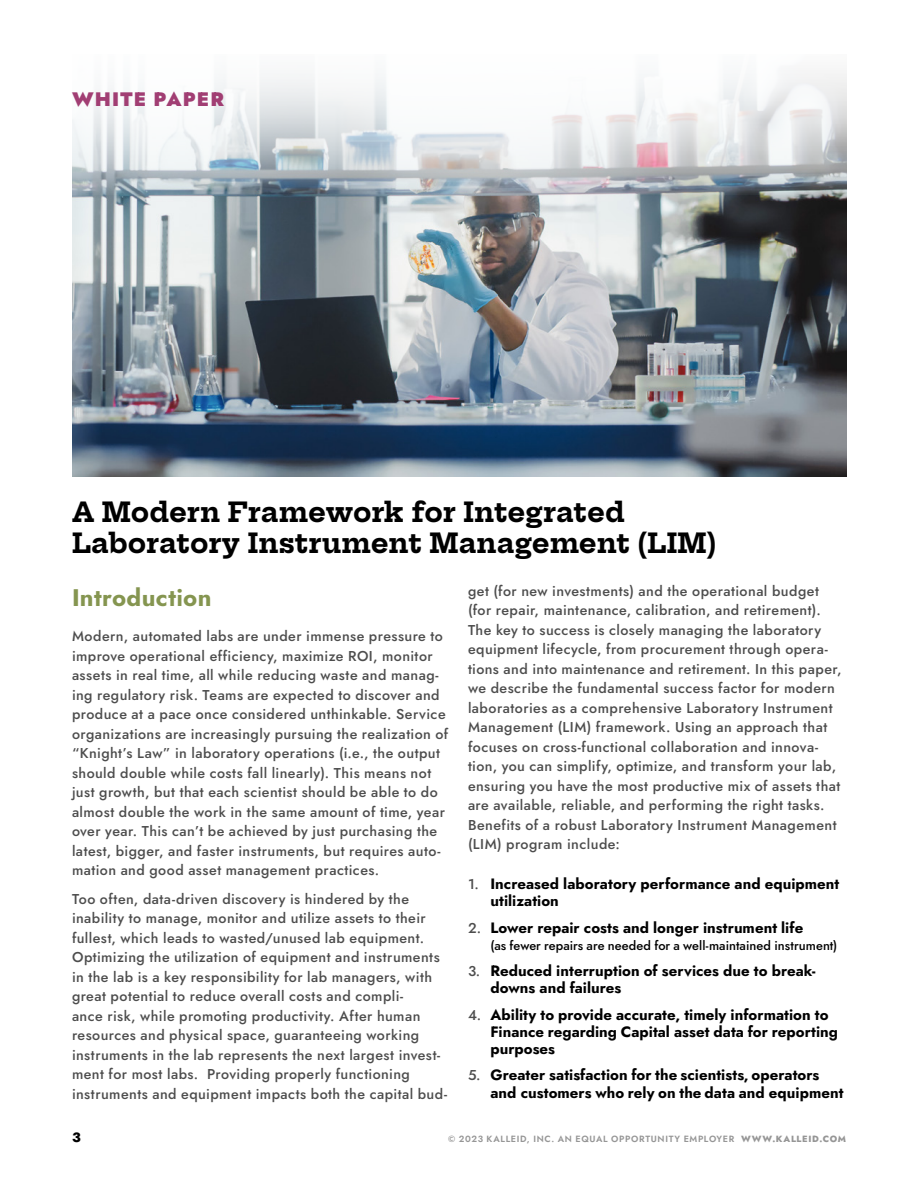
<style>
.page{position:relative;width:918px;height:1188px;background:#fff}
.page>*{position:absolute;margin:0;border:0;box-sizing:border-box;transform-origin:0 0}
.K-WP_title_black_18{font:700 27px "Hepta Slab";color:#000}
.K-WP_subhead_green{font:700 24px "Jost";letter-spacing:.015em;color:#859550}
.Kalleid-subhead-jost{font:900 19.5px "Jost";letter-spacing:.06em;color:#a13e73}
.Kalleid-text-jost-me{font:700 15px/17.2px "Jost";letter-spacing:.005em;color:#000}
.Kalleid-text-jost-me-2{font:500 14.25px/19.5px "Jost";letter-spacing:.03em;color:#4d4d4d}
.K-WP_title_black_18-2{font:800 13.5px "Jost";color:#000}
.Kalleid-text-jost-me-3{font:500 12.75px "Jost";letter-spacing:.005em;color:#000}
.K-WP_title_black_18-3{font:600 9px "Jost";letter-spacing:.075em;color:#969696}
.s1{font-weight:500;font-size:14.25px;color:#4d4d4d}
.s2{font-weight:800}
</style>
<div class="page">
<img style="left:72px;top:195px;width:774px;height:282px">
<svg style="left:72px;top:73px;width:775px;height:122px"></svg>
<p class="Kalleid-subhead-jost" style="left:72px;top:86px;width:154px">WHITE PAPER</p>
<p class="K-WP_title_black_18" style="left:72px;top:489px;width:554px">A Modern Framework for Integrated</p>
<p class="K-WP_title_black_18" style="left:72px;top:520px;width:646px">Laboratory Instrument Management (LIM)</p>
<p class="K-WP_subhead_green" style="left:72px;top:581px;width:141px">Introduction</p>
<p class="Kalleid-text-jost-me-2" style="left:72px;top:627px;width:378px">Modern, automated labs are under immense pressure to improve operational efficiency, maximize ROI, monitor assets in real time, all while reducing waste and manag&shy;ing regulatory risk. Teams are expected to discover and produce at a pace once considered unthinkable. Service organizations are increasingly pursuing the realization of “Knight’s Law” in laboratory operations (i.e., the output should double while costs fall linearly). This means not just growth, but that each scientist should be able to do almost double the work in the same amount of time, year over year. This can’t be achieved by just purchasing the latest, bigger, and faster instruments, but requires auto&shy;mation and good asset management practices.</p>
<p class="Kalleid-text-jost-me-2" style="left:72px;top:889px;width:377px">Too often, data-driven discovery is hindered by the inability to manage, monitor and utilize assets to their fullest, which leads to wasted/unused lab equipment.<br>Optimizing the utilization of equipment and instruments in the lab is a key responsibility for lab managers, with great potential to reduce overall costs and compli-<br>ance risk, while promoting productivity. After human resources and physical space, guaranteeing working instruments in the lab represents the next largest invest&shy;ment for most labs. Providing properly functioning instruments and equipment impacts both the capital bud-</p>
<p class="Kalleid-text-jost-me-2" style="left:468px;top:581px;width:375px">get (for new investments) and the operational budget (for repair, maintenance, calibration, and retirement).<br>The key to success is closely managing the laboratory equipment lifecycle, from procurement through opera&shy;tions and into maintenance and retirement. In this paper, we describe the fundamental success factor for modern laboratories as a comprehensive Laboratory Instrument Management (LIM) framework. Using an approach that focuses on cross-functional collaboration and innova&shy;tion, you can simplify, optimize, and transform your lab, ensuring you have the most productive mix of assets that are available, reliable, and performing the right tasks.<br>Benefits of a robust Laboratory Instrument Management (LIM) program include:</p>
<p class="Kalleid-text-jost-me" style="left:490px;top:875px;width:350px;text-indent:-22px"><span class="s1">1.</span> Increased laboratory performance and equipment utilization</p>
<p class="Kalleid-text-jost-me" style="left:468px;top:919px;width:337px"><span class="s1">2.</span> Lower repair costs and longer instrument life</p>
<p class="Kalleid-text-jost-me-3" style="left:490px;top:937px;width:348px">(as fewer repairs are needed for a well-maintained instrument)</p>
<p class="Kalleid-text-jost-me" style="left:490px;top:962px;width:326px;text-indent:-22px"><span class="s1">3.</span> Reduced interruption of services due to break&shy;downs and failures</p>
<p class="Kalleid-text-jost-me" style="left:490px;top:1006px;width:349px;text-indent:-22px"><span class="s1">4.</span> Ability to provide accurate, timely information to<br>Finance regarding Capital asset data for reporting purposes</p>
<p class="Kalleid-text-jost-me" style="left:490px;top:1067px;width:354px;text-indent:-22px"><span class="s1">5.</span> Greater satisfaction for the scientists, operators and customers who rely on the data and equipment</p>
<p class="K-WP_title_black_18-2" style="left:72px;top:1128px;width:10px">3</p>
<p class="K-WP_title_black_18-3" style="left:448px;top:1132px;width:399px">© 2023 KALLEID, INC. AN EQUAL OPPORTUNITY EMPLOYER <span class="s2">WWW.KALLEID.COM</span></p>
</div>
